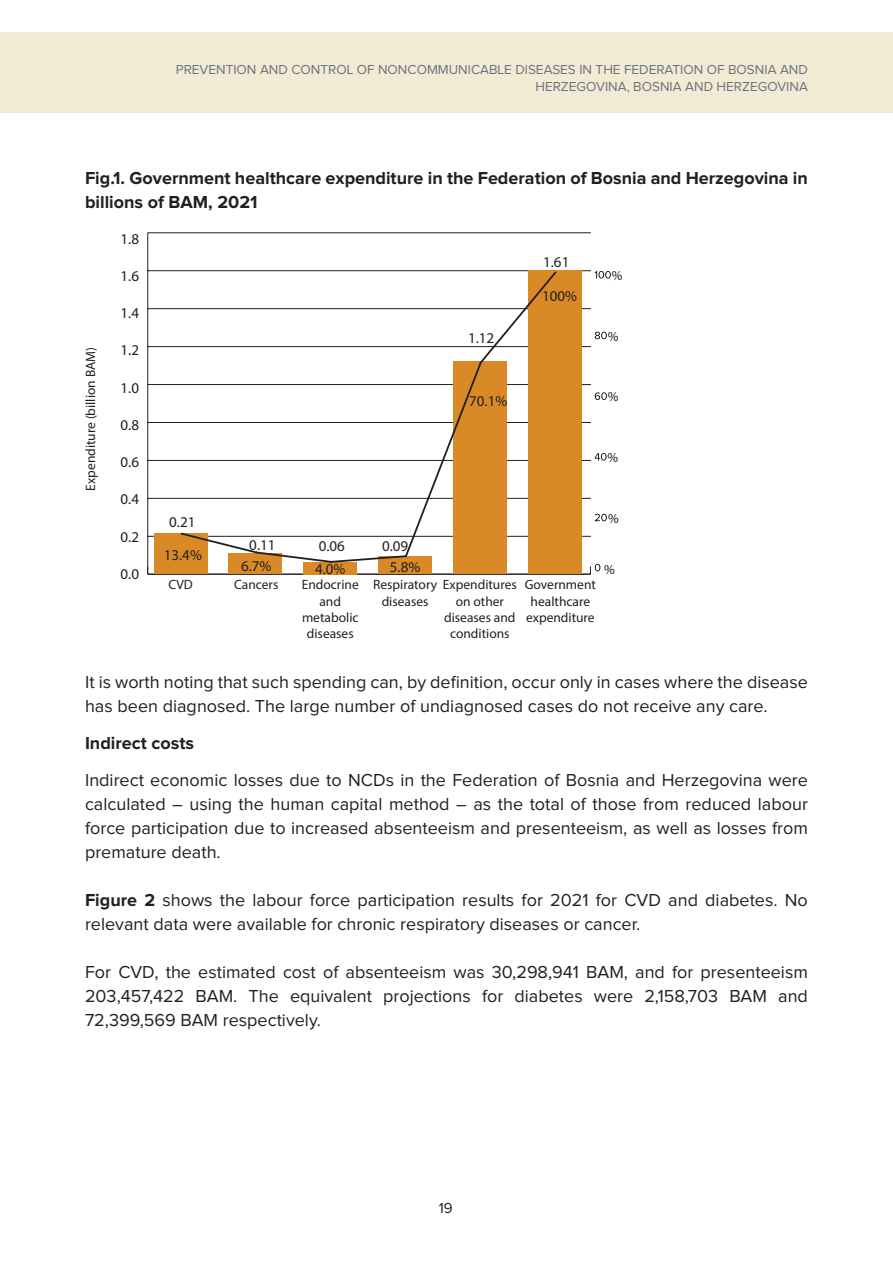
<style>
.page{position:relative;width:893px;height:1263px;background:#fff}
.page>*{position:absolute;margin:0;border:0;box-sizing:border-box;transform-origin:0 0}
.Main_Copy{font:18px/24px "Proxima Nova";color:#231f20}
.Main_Copy-2{font:700 18px/24px "Proxima Nova";color:#231f20}
.Title_-_Section_Level_3{font:700 18px "Proxima Nova";color:#231f20}
.Main_Copy-3{font:15px "Myriad Pro";color:#231f20}
.t1{font:15px "Proxima Nova";color:#231f20}
.Main_Copy-4{font:13.5px/16.2px "Myriad Pro";color:#231f20;text-align:center}
.t2{font:13.5px/16.2px "Proxima Nova";color:#69747a;text-align:right}
.s1{font-weight:700}
</style>
<div class="page">
<div style="left:0;top:32px;width:893px;height:81px;background:#f3ead6"></div>
<svg style="left:590px;top:564px;width:10px;height:10px"></svg>
<svg style="left:595px;top:514px;width:12px;height:7px"></svg>
<svg style="left:595px;top:453px;width:11px;height:8px"></svg>
<svg style="left:595px;top:392px;width:12px;height:8px"></svg>
<svg style="left:595px;top:332px;width:12px;height:7px"></svg>
<svg style="left:594px;top:271px;width:17px;height:8px"></svg>
<hr style="left:147px;top:233px;width:1px;height:341px;background:#231f20">
<hr style="left:148px;top:574px;width:443px;height:1px;background:#231f20">
<hr style="left:148px;top:536px;width:443px;height:1px;background:#231f20">
<hr style="left:148px;top:498px;width:443px;height:1px;background:#231f20">
<hr style="left:148px;top:460px;width:443px;height:1px;background:#231f20">
<hr style="left:148px;top:422px;width:443px;height:1px;background:#231f20">
<hr style="left:148px;top:384px;width:443px;height:1px;background:#231f20">
<hr style="left:148px;top:346px;width:443px;height:1px;background:#231f20">
<hr style="left:148px;top:308px;width:443px;height:1px;background:#231f20">
<hr style="left:148px;top:270px;width:443px;height:1px;background:#231f20">
<hr style="left:148px;top:232px;width:443px;height:1px;background:#231f20">
<div style="left:528px;top:271px;width:53px;height:303px;background:#d98a27"></div>
<div style="left:453px;top:361px;width:53px;height:213px;background:#d98a27"></div>
<div style="left:379px;top:556px;width:53px;height:18px;background:#d98a27"></div>
<div style="left:304px;top:562px;width:53px;height:12px;background:#d98a27"></div>
<div style="left:229px;top:554px;width:53px;height:20px;background:#d98a27"></div>
<div style="left:154px;top:533px;width:53px;height:41px;background:#d98a27"></div>
<svg style="left:179px;top:270px;width:379px;height:294px"></svg>
<p class="t2" style="left:176px;top:62px;width:634px">PREVENTION AND CONTROL OF NONCOMMUNICABLE DISEASES IN THE FEDERATION OF BOSNIA AND<br>HERZEGOVINA, BOSNIA AND HERZEGOVINA</p>
<p class="Main_Copy-2" style="left:85px;top:167px;width:724px">Fig.1. Government healthcare expenditure in the Federation of Bosnia and Herzegovina in billions of BAM, 2021</p>
<p class="Main_Copy-4" style="left:82px;top:491px;width:145px;rotate:-90deg">Expenditure (billion BAM)</p>
<p class="Main_Copy-3" style="left:121px;top:229px;width:20px">1.8</p>
<p class="Main_Copy-3" style="left:121px;top:267px;width:20px">1.6</p>
<p class="Main_Copy-3" style="left:121px;top:304px;width:20px">1.4</p>
<p class="Main_Copy-3" style="left:121px;top:341px;width:20px">1.2</p>
<p class="Main_Copy-3" style="left:121px;top:378px;width:20px">1.0</p>
<p class="Main_Copy-3" style="left:121px;top:416px;width:20px">0.8</p>
<p class="Main_Copy-3" style="left:121px;top:453px;width:20px">0.6</p>
<p class="Main_Copy-3" style="left:121px;top:490px;width:20px">0.4</p>
<p class="Main_Copy-3" style="left:121px;top:527px;width:20px">0.2</p>
<p class="Main_Copy-3" style="left:121px;top:564px;width:20px">0.0</p>
<p class="Main_Copy-3" style="left:169px;top:513px;width:28px">0.21</p>
<p class="Main_Copy-3" style="left:164px;top:546px;width:40px">13.4%</p>
<p class="Main_Copy-4" style="left:168px;top:577px;width:26px">CVD</p>
<p class="Main_Copy-3" style="left:468px;top:329px;width:28px">1.12</p>
<p class="Main_Copy-3" style="left:469px;top:392px;width:40px">70.1%</p>
<p class="Main_Copy-3" style="left:543px;top:252px;width:28px">1.61</p>
<p class="Main_Copy-3" style="left:542px;top:287px;width:36px">100%</p>
<p class="Main_Copy-4" style="left:612px;top:267px;width:12px">%</p>
<p class="Main_Copy-4" style="left:608px;top:328px;width:12px">%</p>
<p class="Main_Copy-4" style="left:608px;top:388px;width:12px">%</p>
<p class="Main_Copy-4" style="left:607px;top:449px;width:12px">%</p>
<p class="Main_Copy-3" style="left:249px;top:536px;width:28px">0.11</p>
<p class="Main_Copy-3" style="left:319px;top:537px;width:28px">0.06</p>
<p class="Main_Copy-3" style="left:382px;top:537px;width:28px">0.09</p>
<p class="Main_Copy-3" style="left:241px;top:556px;width:32px">6.7%</p>
<p class="Main_Copy-3" style="left:315px;top:560px;width:32px">4.0%</p>
<p class="Main_Copy-3" style="left:390px;top:558px;width:32px">5.8%</p>
<p class="Main_Copy-4" style="left:234px;top:577px;width:46px">Cancers</p>
<p class="Main_Copy-4" style="left:302px;top:577px;width:59px">Endocrine and metabolic diseases</p>
<p class="Main_Copy-4" style="left:382px;top:577px;width:137px;text-align:left;text-indent:-9px">Respiratory Expenditures diseases</p>
<p class="Main_Copy-4" style="left:444px;top:593px;width:73px">on other diseases and conditions</p>
<p class="Main_Copy-4" style="left:608px;top:510px;width:12px">%</p>
<p class="Main_Copy-4" style="left:525px;top:577px;width:73px">Government healthcare expenditure</p>
<p class="Main_Copy-4" style="left:604px;top:561px;width:12px">%</p>
<p class="Main_Copy" style="left:85px;top:671px;width:724px">It is worth noting that such spending can, by definition, occur only in cases where the disease has been diagnosed. The large number of undiagnosed cases do not receive any care.</p>
<p class="Title_-_Section_Level_3" style="left:85px;top:733px;width:111px">Indirect costs</p>
<p class="Main_Copy" style="left:85px;top:768px;width:724px;text-align:justify">Indirect economic losses due to NCDs in the Federation of Bosnia and Herzegovina were calculated – using the human capital method – as the total of those from reduced labour force participation due to increased absenteeism and presenteeism, as well as losses from premature death.</p>
<p class="Main_Copy" style="left:85px;top:888px;width:724px"><span class="s1">Figure 2</span> shows the labour force participation results for 2021 for CVD and diabetes. No relevant data were available for chronic respiratory diseases or cancer.</p>
<p class="Main_Copy" style="left:85px;top:960px;width:724px;text-align:justify">For CVD, the estimated cost of absenteeism was 30,298,941 BAM, and for presenteeism 203,457,422 BAM. The equivalent projections for diabetes were 2,158,703 BAM and 72,399,569 BAM respectively.</p>
<p class="t1" style="left:439px;top:1200px;width:15px">19</p>
</div>
